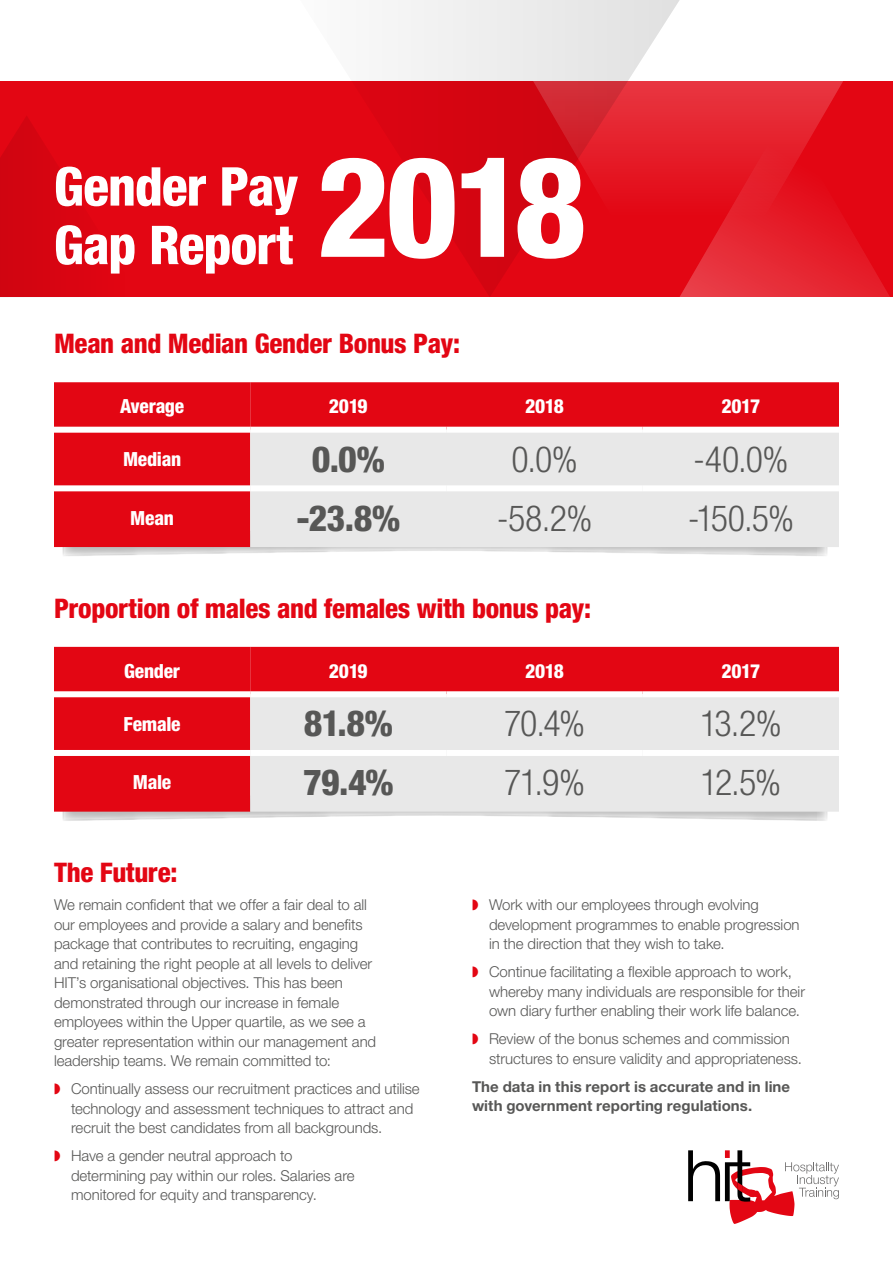
<style>
.page{position:relative;width:893px;height:1263px;background:#fff}
.page>*{position:absolute;margin:0;border:0;box-sizing:border-box;transform-origin:0 0}
.t1{font:800 condensed 139.65px "Helvetica Neue LT Std";color:#fff}
.t2{font:800 condensed 53.55px/58.5px "Helvetica Neue LT Std";letter-spacing:-.02em;color:#fff}
.t3{font:300 condensed 36px "Helvetica Neue LT Std";letter-spacing:-.03em;color:#575756}
.t4{font:800 condensed 36px "Helvetica Neue LT Std";color:#575756}
.t5{font:800 condensed 27px "Helvetica Neue LT Std";letter-spacing:-.015em;color:#e30613}
.t6{font:800 condensed 19.5px "Helvetica Neue LT Std";letter-spacing:-.015em;color:#fff}
.t7{font:300 15px/19.5px "Helvetica Neue LT Std";letter-spacing:-.005em;color:#575756}
.t8{font:700 15px/19.5px "Helvetica Neue LT Std";letter-spacing:.005em;color:#575756}
.s1{color:#e30613}
</style>
<div class="page">
<div style="left:0;top:81px;width:893px;height:216px;background:#e30613"></div>
<svg style="left:758px;top:81px;width:85px;height:34px;background:#e62c37"></svg>
<svg style="left:758px;top:115px;width:132px;height:182px"></svg>
<svg style="left:398px;top:0;width:360px;height:297px"></svg>
<svg style="left:0;top:116px;width:61px;height:181px"></svg>
<svg style="left:688px;top:1150px;width:151px;height:74px"></svg>
<svg style="left:54px;top:382px;width:785px;height:174px;background:#e3202b"></svg>
<div style="left:250px;top:433px;width:589px;height:114px;background:#e8e8e8"></div>
<div style="left:54px;top:427px;width:196px;height:6px;background:#fff"></div>
<div style="left:250px;top:427px;width:196px;height:6px;background:#fff"></div>
<div style="left:446px;top:427px;width:197px;height:6px;background:#fff"></div>
<div style="left:643px;top:427px;width:196px;height:6px;background:#fff"></div>
<div style="left:54px;top:485px;width:196px;height:6px;background:#fff"></div>
<div style="left:250px;top:485px;width:196px;height:6px;background:#fff"></div>
<div style="left:446px;top:485px;width:197px;height:6px;background:#fff"></div>
<div style="left:643px;top:485px;width:196px;height:6px;background:#fff"></div>
<svg style="left:54px;top:647px;width:785px;height:174px;background:#e21f2a"></svg>
<div style="left:250px;top:697px;width:589px;height:115px;background:#e8e8e8"></div>
<div style="left:54px;top:691px;width:196px;height:6px;background:#fff"></div>
<div style="left:250px;top:691px;width:196px;height:6px;background:#fff"></div>
<div style="left:446px;top:691px;width:197px;height:6px;background:#fff"></div>
<div style="left:643px;top:691px;width:196px;height:6px;background:#fff"></div>
<div style="left:54px;top:750px;width:196px;height:6px;background:#fff"></div>
<div style="left:250px;top:750px;width:196px;height:6px;background:#fff"></div>
<div style="left:446px;top:750px;width:197px;height:6px;background:#fff"></div>
<div style="left:643px;top:750px;width:196px;height:6px;background:#fff"></div>
<h2 class="t2" style="left:54px;top:156px;width:246px">Gender Pay<br>Gap Report</h2>
<h1 class="t1" style="left:316px;top:121px;width:272px">2018</h1>
<h3 class="t5" style="left:54px;top:327px;width:408px">Mean and Median Gender Bonus Pay:</h3>
<h3 class="t6" style="left:120px;top:394px;width:66px">Average</h3>
<h3 class="t6" style="left:329px;top:394px;width:40px">2019</h3>
<h3 class="t6" style="left:525px;top:394px;width:40px">2018</h3>
<h3 class="t6" style="left:721px;top:394px;width:40px">2017</h3>
<h3 class="t6" style="left:123px;top:447px;width:60px">Median</h3>
<h3 class="t4" style="left:312px;top:437px;width:75px">0.0%</h3>
<h3 class="t3" style="left:511px;top:438px;width:68px">0.0%</h3>
<h3 class="t3" style="left:693px;top:438px;width:97px">-40.0%</h3>
<h3 class="t6" style="left:130px;top:506px;width:45px">Mean</h3>
<h3 class="t4" style="left:297px;top:495px;width:105px">-23.8%</h3>
<h3 class="t3" style="left:497px;top:497px;width:97px">-58.2%</h3>
<h3 class="t3" style="left:688px;top:497px;width:108px">-150.5%</h3>
<h3 class="t5" style="left:54px;top:591px;width:539px">Proportion of males and females with bonus pay:</h3>
<h3 class="t6" style="left:124px;top:658px;width:58px">Gender</h3>
<h3 class="t6" style="left:329px;top:658px;width:40px">2019</h3>
<h3 class="t6" style="left:525px;top:658px;width:40px">2018</h3>
<h3 class="t6" style="left:721px;top:658px;width:40px">2017</h3>
<h3 class="t6" style="left:124px;top:711px;width:59px">Female</h3>
<h3 class="t4" style="left:304px;top:701px;width:91px">81.8%</h3>
<h3 class="t3" style="left:504px;top:703px;width:83px">70.4%</h3>
<h3 class="t3" style="left:700px;top:703px;width:83px">13.2%</h3>
<h3 class="t6" style="left:133px;top:770px;width:40px">Male</h3>
<h3 class="t4" style="left:303px;top:760px;width:92px">79.4%</h3>
<h3 class="t3" style="left:504px;top:762px;width:82px">71.9%</h3>
<h3 class="t3" style="left:701px;top:762px;width:82px">12.5%</h3>
<h3 class="t5" style="left:54px;top:856px;width:125px">The Future:</h3>
<p class="t7" style="left:54px;top:895px;width:324px">We remain confident that we offer a fair deal to all our employees and provide a salary and benefits package that contributes to recruiting, engaging and retaining the right people at all levels to deliver HIT’s organisational objectives. This has been demonstrated through our increase in female employees within the Upper quartile, as we see a greater representation within our management and leadership teams. We remain committed to:</p>
<p class="t7" style="left:71px;top:1079px;width:350px;text-indent:-17px"><span class="s1">◗</span> Continually assess our recruitment practices and utilise technology and assessment techniques to attract and recruit the best candidates from all backgrounds.</p>
<p class="t7" style="left:71px;top:1146px;width:285px;text-indent:-17px"><span class="s1">◗</span> Have a gender neutral approach to determining pay within our roles. Salaries are monitored for equity and transparency.</p>
<p class="t7" style="left:489px;top:895px;width:312px;text-indent:-17px"><span class="s1">◗</span> Work with our employees through evolving development programmes to enable progression in the direction that they wish to take.</p>
<p class="t7" style="left:489px;top:962px;width:318px;text-indent:-17px"><span class="s1">◗</span> Continue facilitating a flexible approach to work, whereby many individuals are responsible for their own diary further enabling their work life balance.</p>
<p class="t7" style="left:489px;top:1029px;width:314px;text-indent:-17px"><span class="s1">◗</span> Review of the bonus schemes and commission structures to ensure validity and appropriateness.</p>
<p class="t8" style="left:472px;top:1076px;width:320px">The data in this report is accurate and in line with government reporting regulations.</p>
</div>
